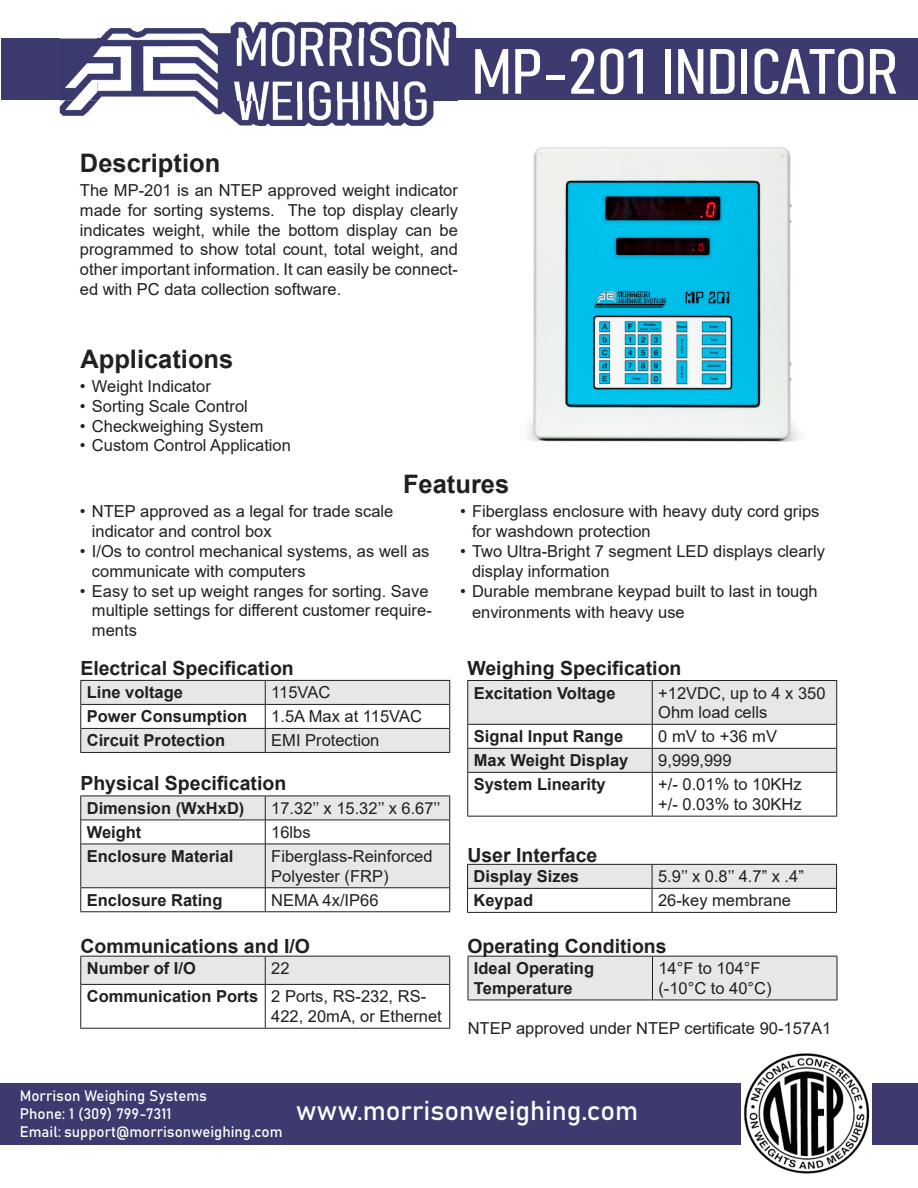
<style>
.page{position:relative;width:918px;height:1188px;background:#fff}
.page>*{position:absolute;margin:0;border:0;box-sizing:border-box;transform-origin:0 0}
.t1{font:27px "Bahnschrift";color:#fff}
.t2{font:700 25.5px "Arial";color:#231f20}
.t3{font:700 19.5px "Arial";color:#231f20}
.t4{font:16.5px/19.8px "Arial";color:#231f20}
.t5{font:700 16.5px "Arial";color:#231f20}
.t6{font:15px "Bahnschrift";color:#fff}
</style>
<div class="page">
<div style="left:1px;top:39px;width:96px;height:61px;background:#3c3a6e"></div>
<div style="left:224px;top:39px;width:694px;height:61px;background:#3c3a6e"></div>
<img style="left:60px;top:21px;width:199px;height:105px">
<img style="left:259px;top:21px;width:199px;height:18px">
<img style="left:259px;top:100px;width:199px;height:26px">
<img style="left:97px;top:39px;width:95px;height:43px">
<img style="left:60px;top:39px;width:37px;height:61px">
<img style="left:224px;top:39px;width:225px;height:61px">
<hr style="left:80px;top:752px;width:185px;height:1px;background:#231f20">
<hr style="left:265px;top:752px;width:185px;height:1px;background:#231f20">
<svg style="left:80px;top:680px;width:370px;height:72px"></svg>
<hr style="left:80px;top:911px;width:185px;height:1px;background:#231f20">
<hr style="left:265px;top:911px;width:185px;height:1px;background:#231f20">
<svg style="left:80px;top:796px;width:370px;height:115px"></svg>
<div style="left:469px;top:957px;width:368px;height:43px;background:#e6e7e9"></div>
<hr style="left:468px;top:956px;width:184px;height:1px;background:#231f20">
<hr style="left:468px;top:957px;width:1px;height:43px;background:#231f20">
<hr style="left:652px;top:956px;width:185px;height:1px;background:#231f20">
<hr style="left:837px;top:957px;width:1px;height:43px;background:#231f20">
<hr style="left:468px;top:1000px;width:184px;height:1px;background:#231f20">
<hr style="left:652px;top:1000px;width:185px;height:1px;background:#231f20">
<hr style="left:652px;top:957px;width:1px;height:43px;background:#231f20">
<hr style="left:467px;top:912px;width:185px;height:1px;background:#231f20">
<hr style="left:652px;top:912px;width:185px;height:1px;background:#231f20">
<svg style="left:467px;top:864px;width:370px;height:48px"></svg>
<hr style="left:80px;top:984px;width:1px;height:44px;background:#231f20">
<hr style="left:449px;top:984px;width:1px;height:44px;background:#231f20">
<hr style="left:80px;top:1028px;width:185px;height:1px;background:#231f20">
<hr style="left:265px;top:1028px;width:185px;height:1px;background:#231f20">
<svg style="left:80px;top:956px;width:370px;height:28px;background:#dfe0e2"></svg>
<hr style="left:81px;top:984px;width:184px;height:1px;background:#231f20">
<hr style="left:265px;top:984px;width:184px;height:1px;background:#231f20">
<hr style="left:265px;top:985px;width:1px;height:43px;background:#231f20">
<hr style="left:468px;top:772px;width:184px;height:1px;background:#231f20">
<hr style="left:652px;top:772px;width:184px;height:1px;background:#231f20">
<hr style="left:652px;top:773px;width:1px;height:43px;background:#231f20">
<hr style="left:467px;top:680px;width:185px;height:1px;background:#231f20">
<hr style="left:652px;top:680px;width:185px;height:1px;background:#231f20">
<svg style="left:467px;top:681px;width:370px;height:91px"></svg>
<hr style="left:467px;top:772px;width:1px;height:44px;background:#231f20">
<hr style="left:836px;top:772px;width:1px;height:44px;background:#231f20">
<hr style="left:467px;top:816px;width:185px;height:1px;background:#231f20">
<hr style="left:652px;top:816px;width:185px;height:1px;background:#231f20">
<div style="left:0;top:1083px;width:918px;height:62px;background:#3c3a6e"></div>
<img style="left:742px;top:1053px;width:129px;height:121px">
<svg style="left:475px;top:49px;width:33px;height:45px"></svg>
<svg style="left:515px;top:49px;width:25px;height:45px"></svg>
<div style="left:546px;top:75px;width:18px;height:5px;background:#fff"></div>
<svg style="left:571px;top:49px;width:23px;height:45px"></svg>
<svg style="left:601px;top:49px;width:42px;height:45px"></svg>
<div style="left:665px;top:49px;width:6px;height:45px;background:#fff"></div>
<svg style="left:678px;top:49px;width:25px;height:45px"></svg>
<svg style="left:710px;top:49px;width:25px;height:45px"></svg>
<div style="left:741px;top:49px;width:6px;height:45px;background:#fff"></div>
<svg style="left:755px;top:49px;width:109px;height:45px"></svg>
<svg style="left:870px;top:49px;width:26px;height:45px"></svg>
<img style="left:528px;top:147px;width:272px;height:295px">
<p class="t2" style="left:80px;top:145px;width:142px">Description</p>
<p class="t4" style="left:80px;top:180px;width:379px;text-align:justify">The MP-201 is an NTEP approved weight indicator made for sorting systems. The top display clearly indicates weight, while the bottom display can be programmed to show total count, total weight, and other important information. It can easily be connect&shy;ed with PC data collection software.</p>
<p class="t2" style="left:80px;top:341px;width:155px">Applications</p>
<p class="t4" style="left:80px;top:376px;width:132px">• Weight Indicator</p>
<p class="t4" style="left:80px;top:396px;width:169px">• Sorting Scale Control</p>
<p class="t4" style="left:80px;top:416px;width:185px">• Checkweighing System</p>
<p class="t4" style="left:80px;top:436px;width:212px">• Custom Control Application</p>
<p class="t2" style="left:403px;top:466px;width:108px">Features</p>
<p class="t4" style="left:92px;top:502px;width:303px;text-indent:-12px">• NTEP approved as a legal for trade scale indicator and control box</p>
<p class="t4" style="left:92px;top:541px;width:339px;text-indent:-12px">• I/Os to control mechanical systems, as well as communicate with computers</p>
<p class="t4" style="left:92px;top:581px;width:341px;text-indent:-12px">• Easy to set up weight ranges for sorting. Save multiple settings for different customer require&shy;ments</p>
<p class="t3" style="left:80px;top:655px;width:215px">Electrical Specification</p>
<p class="t5" style="left:87px;top:681px;width:98px">Line voltage</p>
<p class="t4" style="left:271px;top:683px;width:61px">115VAC</p>
<p class="t5" style="left:87px;top:705px;width:162px">Power Consumption</p>
<p class="t4" style="left:271px;top:707px;width:152px">1.5A Max at 115VAC</p>
<p class="t5" style="left:87px;top:729px;width:140px">Circuit Protection</p>
<p class="t4" style="left:271px;top:731px;width:110px">EMI Protection</p>
<p class="t3" style="left:80px;top:770px;width:207px">Physical Specification</p>
<p class="t5" style="left:87px;top:797px;width:159px">Dimension (WxHxD)</p>
<p class="t4" style="left:271px;top:798px;width:171px">17.32’’ x 15.32’’ x 6.67’’</p>
<p class="t5" style="left:87px;top:821px;width:56px">Weight</p>
<p class="t4" style="left:271px;top:822px;width:41px">16lbs</p>
<p class="t5" style="left:87px;top:845px;width:148px">Enclosure Material</p>
<p class="t4" style="left:271px;top:846px;width:163px">Fiberglass-Reinforced<br>Polyester (FRP)</p>
<p class="t5" style="left:87px;top:888px;width:137px">Enclosure Rating</p>
<p class="t4" style="left:271px;top:890px;width:109px">NEMA 4x/IP66</p>
<p class="t3" style="left:80px;top:932px;width:231px">Communications and I/O</p>
<p class="t5" style="left:87px;top:957px;width:111px">Number of I/O</p>
<p class="t4" style="left:271px;top:958px;width:20px">22</p>
<p class="t5" style="left:87px;top:985px;width:173px">Communication Ports</p>
<p class="t4" style="left:271px;top:987px;width:172px">2 Ports, RS-232, RS-<br>422, 20mA, or Ethernet</p>
<p class="t4" style="left:472px;top:502px;width:349px;text-indent:-12px">• Fiberglass enclosure with heavy duty cord grips for washdown protection</p>
<p class="t4" style="left:472px;top:541px;width:355px;text-indent:-12px">• Two Ultra-Bright 7 segment LED displays clearly display information</p>
<p class="t4" style="left:472px;top:580px;width:347px;line-height:21.6px;text-indent:-12px">• Durable membrane keypad built to last in tough environments with heavy use</p>
<p class="t3" style="left:467px;top:654px;width:216px">Weighing Specification</p>
<p class="t5" style="left:474px;top:681px;width:143px">Excitation Voltage</p>
<p class="t4" style="left:658px;top:683px;width:169px">+12VDC, up to 4 x 350<br>Ohm load cells</p>
<p class="t5" style="left:474px;top:725px;width:151px">Signal Input Range</p>
<p class="t4" style="left:658px;top:727px;width:120px">0 mV to +36 mV</p>
<p class="t5" style="left:474px;top:749px;width:156px">Max Weight Display</p>
<p class="t4" style="left:658px;top:751px;width:75px">9,999,999</p>
<p class="t5" style="left:474px;top:773px;width:134px">System Linearity</p>
<p class="t4" style="left:658px;top:775px;width:145px">+/- 0.01% to 10KHz</p>
<p class="t4" style="left:658px;top:794px;width:145px">+/- 0.03% to 30KHz</p>
<p class="t3" style="left:467px;top:841px;width:132px">User Interface</p>
<p class="t5" style="left:474px;top:865px;width:107px">Display Sizes</p>
<p class="t4" style="left:658px;top:867px;width:147px">5.9’’ x 0.8’’ 4.7” x .4”</p>
<p class="t5" style="left:474px;top:889px;width:61px">Keypad</p>
<p class="t4" style="left:658px;top:891px;width:134px">26-key membrane</p>
<p class="t3" style="left:467px;top:932px;width:201px">Operating Conditions</p>
<p class="t5" style="left:474px;top:957px;width:122px">Ideal Operating</p>
<p class="t5" style="left:474px;top:977px;width:100px">Temperature</p>
<p class="t4" style="left:658px;top:958px;width:104px">14°F to 104°F</p>
<p class="t4" style="left:658px;top:978px;width:115px">(-10°C to 40°C)</p>
<p class="t4" style="left:468px;top:1018px;width:365px">NTEP approved under NTEP certificate 90-157A1</p>
<p class="t6" style="left:20px;top:1086px;width:189px">Morrison Weighing Systems</p>
<p class="t6" style="left:20px;top:1104px;width:153px">Phone: 1 (309) 799-7311</p>
<p class="t6" style="left:20px;top:1122px;width:264px">Email: support@morrisonweighing.com</p>
<p class="t1" style="left:296px;top:1093px;width:344px">www.morrisonweighing.com</p>
</div>
